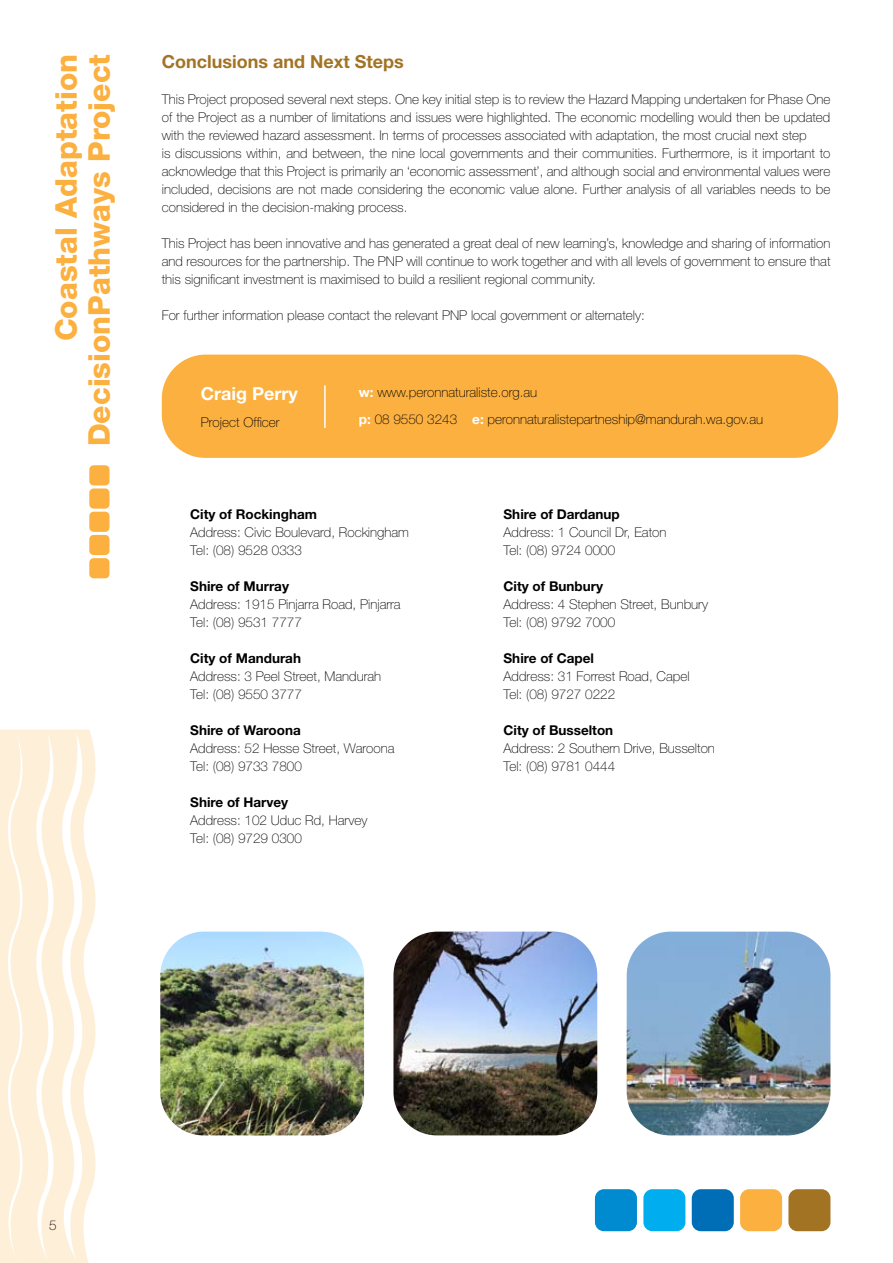
<style>
.page{position:relative;width:893px;height:1263px;background:#fff}
.page>*{position:absolute;margin:0;border:0;box-sizing:border-box;transform-origin:0 0}
.t1{font:800 30px/33px "Helvetica Neue";color:#fbb040;text-align:right}
.t2{font:700 18px "Helvetica Neue";color:#a37324}
.t3{font:700 18px "Helvetica Neue";color:#fff}
.t4{font:100 13.5px/18px "Helvetica Neue";color:#000}
.t5{font:700 13.5px "Helvetica Neue";color:#000}
.s1{font-weight:700;color:#fff}
</style>
<div class="page">
<div style="left:162px;top:355px;width:676px;height:103px;background:#fbb040;border-radius:43px"></div>
<svg style="left:0;top:729px;width:96px;height:534px"></svg>
<svg style="left:0;top:733px;width:90px;height:527px"></svg>
<div style="left:595px;top:1189px;width:42px;height:42px;background:#008ad0;border-radius:9px"></div>
<div style="left:643px;top:1189px;width:42px;height:42px;background:#00aeef;border-radius:9px"></div>
<div style="left:692px;top:1189px;width:42px;height:42px;background:#006eb7;border-radius:9px"></div>
<div style="left:740px;top:1189px;width:42px;height:42px;background:#fbb040;border-radius:9px"></div>
<div style="left:788px;top:1189px;width:42px;height:42px;background:#a37324;border-radius:9px"></div>
<img style="left:160px;top:932px;width:204px;height:203px">
<img style="left:393px;top:932px;width:204px;height:203px">
<img style="left:627px;top:932px;width:203px;height:203px">
<div style="left:89px;top:558px;width:20px;height:20px;background:#fbb040;border-radius:4px"></div>
<div style="left:89px;top:535px;width:20px;height:20px;background:#fbb040;border-radius:4px"></div>
<div style="left:89px;top:512px;width:20px;height:20px;background:#fbb040;border-radius:4px"></div>
<div style="left:89px;top:488px;width:20px;height:21px;background:#fbb040;border-radius:4px"></div>
<div style="left:89px;top:465px;width:20px;height:20px;background:#fbb040;border-radius:4px"></div>
<hr style="left:324px;top:385px;width:2px;height:43px;background:#fff">
<h1 class="t1" style="left:50px;top:446px;width:394px;rotate:-90deg">Coastal Adaptation<br>DecisionPathways Project</h1>
<h2 class="t2" style="left:162px;top:51px;width:244px">Conclusions and Next Steps</h2>
<p class="t4" style="left:162px;top:90px;width:670px">This Project proposed several next steps. One key initial step is to review the Hazard Mapping undertaken for Phase One of the Project as a number of limitations and issues were highlighted. The economic modelling would then be updated with the reviewed hazard assessment. In terms of processes associated with adaptation, the most crucial next step<br>is discussions within, and between, the nine local governments and their communities. Furthermore, is it important to acknowledge that this Project is primarily an ‘economic assessment’, and although social and environmental values were included, decisions are not made considering the economic value alone. Further analysis of all variables needs to be considered in the decision-making process.</p>
<p class="t4" style="left:162px;top:234px;width:670px;text-align:justify">This Project has been innovative and has generated a great deal of new learning’s, knowledge and sharing of information and resources for the partnership. The PNP will continue to work together and with all levels of government to ensure that this significant investment is maximised to build a resilient regional community.</p>
<p class="t4" style="left:162px;top:306px;width:485px">For further information please contact the relevant PNP local government or alternately:</p>
<h2 class="t3" style="left:201px;top:382px;width:99px">Craig Perry</h2>
<p class="t4" style="left:201px;top:413px;width:80px">Project Officer</p>
<p class="t4" style="left:359px;top:379px;width:406px;line-height:27px"><span class="s1">w:</span> www.peronnaturaliste.org.au<br><span class="s1">p:</span> 08 9550 3243 <span class="s1">e:</span> peronnaturalistepartneship@mandurah.wa.gov.au</p>
<p class="t5" style="left:190px;top:506px;width:128px">City of Rockingham</p>
<p class="t4" style="left:190px;top:524px;width:220px">Address: Civic Boulevard, Rockingham<br>Tel: (08) 9528 0333</p>
<p class="t5" style="left:190px;top:578px;width:100px">Shire of Murray</p>
<p class="t4" style="left:190px;top:596px;width:212px">Address: 1915 Pinjarra Road, Pinjarra<br>Tel: (08) 9531 7777</p>
<p class="t5" style="left:190px;top:650px;width:112px">City of Mandurah</p>
<p class="t4" style="left:190px;top:668px;width:193px">Address: 3 Peel Street, Mandurah<br>Tel: (08) 9550 3777</p>
<p class="t5" style="left:190px;top:722px;width:112px">Shire of Waroona</p>
<p class="t4" style="left:190px;top:740px;width:206px">Address: 52 Hesse Street, Waroona<br>Tel: (08) 9733 7800</p>
<p class="t5" style="left:190px;top:794px;width:100px">Shire of Harvey</p>
<p class="t4" style="left:190px;top:812px;width:179px">Address: 102 Uduc Rd, Harvey<br>Tel: (08) 9729 0300</p>
<p class="t5" style="left:504px;top:506px;width:118px">Shire of Dardanup</p>
<p class="t4" style="left:504px;top:524px;width:164px">Address: 1 Council Dr, Eaton<br>Tel: (08) 9724 0000</p>
<p class="t5" style="left:504px;top:578px;width:101px">City of Bunbury</p>
<p class="t4" style="left:504px;top:596px;width:206px">Address: 4 Stephen Street, Bunbury<br>Tel: (08) 9792 7000</p>
<p class="t5" style="left:504px;top:650px;width:92px">Shire of Capel</p>
<p class="t4" style="left:504px;top:668px;width:188px">Address: 31 Forrest Road, Capel<br>Tel: (08) 9727 0222</p>
<p class="t5" style="left:504px;top:722px;width:111px">City of Busselton</p>
<p class="t4" style="left:504px;top:740px;width:213px">Address: 2 Southern Drive, Busselton<br>Tel: (08) 9781 0444</p>
<p class="t4" style="left:49px;top:1216px;width:9px">5</p>
</div>
